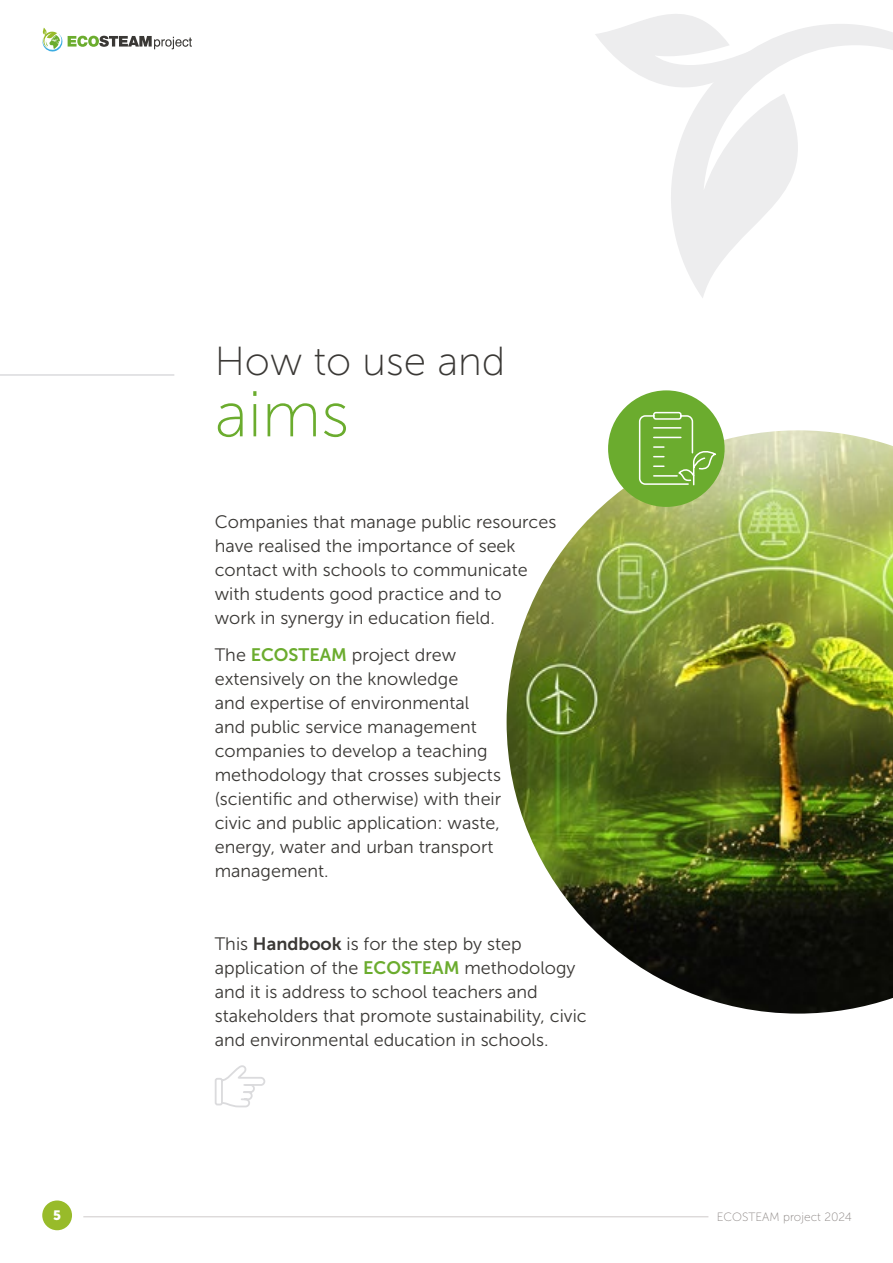
<style>
.page{position:relative;width:893px;height:1263px;background:#fff}
.page>*{position:absolute;margin:0;border:0;box-sizing:border-box;transform-origin:0 0}
.t1{font:64.5px "Museo Sans 100";color:#6bac2e}
.t2{font:40.5px "Museo Sans 100";color:#3a3835}
.t3{font:18px/24px "Museo Sans 300";color:#3a3835}
.t4{font:13.5px "Museo Sans 900";color:#fff}
.t5{font:12px "Museo Sans 100";color:#8e8886}
.s1{font-family:"Museo Sans 700";color:#6bac2e}
.s2{font-family:"Museo Sans 700"}
</style>
<div class="page">
<svg style="left:671px;top:24px;width:222px;height:274px"></svg>
<svg style="left:595px;top:14px;width:156px;height:109px"></svg>
<div style="left:42px;top:1200px;width:30px;height:30px;background:#98bb2a;border-radius:50%"></div>
<hr style="left:83px;top:1216px;width:625px;height:1px;background:#cecaca">
<svg style="left:42px;top:28px;width:150px;height:24px"></svg>
<img style="left:507px;top:430px;width:386px;height:583px">
<div style="left:608px;top:390px;width:117px;height:117px;background:#6bac2e;border-radius:50%"></div>
<hr style="left:0;top:374px;width:174px;height:2px;background:#dbdbdd">
<svg style="left:215px;top:1065px;width:51px;height:43px"></svg>
<svg style="left:638px;top:411px;width:82px;height:75px"></svg>
<p class="t2" style="left:215px;top:339px;width:292px">How to use and</p>
<p class="t1" style="left:215px;top:380px;width:136px">aims</p>
<p class="t3" style="left:215px;top:510px;width:343px">Companies that manage public resources have realised the importance of seek contact with schools to communicate with students good practice and to<br>work in synergy in education field.</p>
<p class="t3" style="left:215px;top:643px;width:288px">The <span class="s1">ECOSTEAM</span> project drew extensively on the knowledge<br>and expertise of environmental and public service management companies to develop a teaching methodology that crosses subjects (scientific and otherwise) with their civic and public application: waste, energy, water and urban transport management.</p>
<p class="t3" style="left:215px;top:932px;width:373px">This <span class="s2">Handbook</span> is for the step by step application of the <span class="s1">ECOSTEAM</span> methodology and it is address to school teachers and stakeholders that promote sustainability, civic and environmental education in schools.</p>
<p class="t4" style="left:53px;top:1208px;width:9px">5</p>
<p class="t5" style="left:717px;top:1210px;width:137px">ECOSTEAM project 2024</p>
</div>
